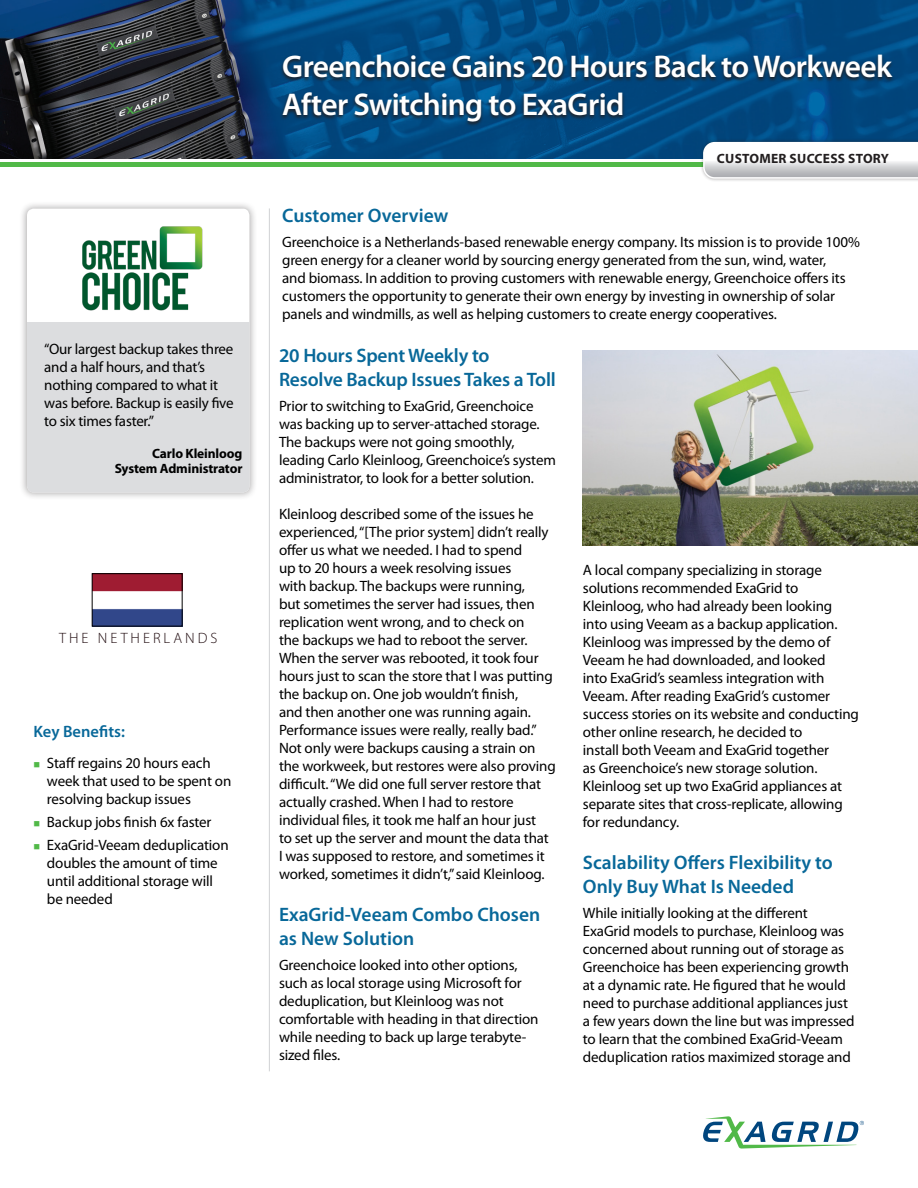
<style>
.page{position:relative;width:918px;height:1188px;background:#fff}
.page>*{position:absolute;margin:0;border:0;box-sizing:border-box;transform-origin:0 0}
.Headline{font:600 31.5px/37.8px "Myriad Pro";letter-spacing:-.02em;color:#fff}
.Blue_Paragraph_heade{font:600 19.5px/24px "Myriad Pro";color:#086899}
.Key_Benefits_headlin{font:600 16.5px "Myriad Pro";color:#086899}
.Blue_Paragraph_heade-2{font:15px/18px "Myriad Pro";letter-spacing:-.01em;color:#000}
.Body_Copy{font:15px/18px "Myriad Pro";letter-spacing:-.01em;color:#000}
.Customer_Quote{font:15px/18px "Myriad Pro";letter-spacing:-.015em;color:#000}
.Key_Benefits_headlin-2{font:300 15px "Myriad Pro";letter-spacing:.2em;color:#1f0a0e}
.Customer_Quote-2{font:700 13.5px "Myriad Pro";letter-spacing:-.01em;color:#000}
.t1{font:700 13.5px "Myriad Pro";letter-spacing:.02em;color:#231f20}
</style>
<div class="page">
<svg style="left:703px;top:1116px;width:161px;height:33px"></svg>
<div style="left:0;top:162px;width:918px;height:5px;background:#51b948"></div>
<img style="left:0;top:0;width:918px;height:159px">
<div style="left:700px;top:139px;width:218px;height:43px;background:#231f20;opacity:.4"></div>
<svg style="left:703px;top:142px;width:215px;height:37px"></svg>
<svg style="left:280px;top:53px;width:615px;height:74px;background:#074372"></svg>
<hr style="left:269px;top:208px;width:1px;height:863px;background:#d1d2d4">
<div style="left:19px;top:201px;width:238px;height:299px;background:#231f20;opacity:.4"></div>
<div style="left:27px;top:209px;width:222px;height:283px;background:#fff;border-radius:7px"></div>
<div style="left:27px;top:322px;width:222px;height:170px;background:#dcdddf"></div>
<img style="left:94px;top:575px;width:86px;height:49px">
<div style="left:92px;top:573px;width:90px;height:53px;border:1px solid #000"></div>
<img style="left:82px;top:226px;width:121px;height:85px">
<img style="left:583px;top:351px;width:335px;height:194px">
<p class="Customer_Quote" style="left:44px;top:340px;width:191px">“Our largest backup takes three and a half hours, and that’s nothing compared to what it was before. Backup is easily five to six times faster.”</p>
<p class="Customer_Quote-2" style="left:152px;top:444px;width:92px">Carlo Kleinloog</p>
<p class="Customer_Quote-2" style="left:115px;top:460px;width:129px">System Administrator</p>
<p class="Key_Benefits_headlin-2" style="left:59px;top:630px;width:160px">THE NETHERLANDS</p>
<p class="Key_Benefits_headlin" style="left:33px;top:721px;width:93px">Key Benefits:</p>
<p class="Blue_Paragraph_heade-2" style="left:47px;top:753px;width:186px">Staff regains 20 hours each week that used to be spent on resolving backup issues</p>
<p class="Blue_Paragraph_heade-2" style="left:47px;top:813px;width:166px">Backup jobs finish 6x faster</p>
<p class="Blue_Paragraph_heade-2" style="left:47px;top:836px;width:183px">ExaGrid-Veeam deduplication doubles the amount of time until additional storage will be needed</p>
<p class="Headline" style="left:282px;top:47px;width:611px">Greenchoice Gains 20 Hours Back to Workweek<br>After Switching to ExaGrid</p>
<p class="t1" style="left:717px;top:150px;width:174px">CUSTOMER SUCCESS STORY</p>
<p class="Blue_Paragraph_heade" style="left:282px;top:203px;width:168px">Customer Overview</p>
<p class="Body_Copy" style="left:282px;top:233px;width:579px">Greenchoice is a Netherlands-based renewable energy company. Its mission is to provide 100% green energy for a cleaner world by sourcing energy generated from the sun, wind, water,<br>and biomass. In addition to proving customers with renewable energy, Greenchoice offers its customers the opportunity to generate their own energy by investing in ownership of solar panels and windmills, as well as helping customers to create energy cooperatives.</p>
<p class="Blue_Paragraph_heade" style="left:279px;top:343px;width:278px">20 Hours Spent Weekly to<br>Resolve Backup Issues Takes a Toll</p>
<p class="Blue_Paragraph_heade-2" style="left:279px;top:397px;width:278px">Prior to switching to ExaGrid, Greenchoice was backing up to server-attached storage.<br>The backups were not going smoothly, leading Carlo Kleinloog, Greenchoice’s system administrator, to look for a better solution.</p>
<p class="Blue_Paragraph_heade-2" style="left:279px;top:505px;width:278px">Kleinloog described some of the issues he experienced, “[The prior system] didn’t really offer us what we needed. I had to spend<br>up to 20 hours a week resolving issues<br>with backup. The backups were running,<br>but sometimes the server had issues, then replication went wrong, and to check on<br>the backups we had to reboot the server.<br>When the server was rebooted, it took four hours just to scan the store that I was putting the backup on. One job wouldn’t finish,<br>and then another one was running again.<br>Performance issues were really, really bad.” Not only were backups causing a strain on the workweek, but restores were also proving difficult. “We did one full server restore that actually crashed. When I had to restore individual files, it took me half an hour just<br>to set up the server and mount the data that I was supposed to restore, and sometimes it worked, sometimes it didn’t,” said Kleinloog.</p>
<p class="Blue_Paragraph_heade" style="left:279px;top:902px;width:263px">ExaGrid-Veeam Combo Chosen as New Solution</p>
<p class="Blue_Paragraph_heade-2" style="left:279px;top:956px;width:261px">Greenchoice looked into other options, such as local storage using Microsoft for deduplication, but Kleinloog was not comfortable with heading in that direction while needing to back up large terabyte&shy;sized files.</p>
<p class="Blue_Paragraph_heade-2" style="left:583px;top:561px;width:278px">A local company specializing in storage solutions recommended ExaGrid to Kleinloog, who had already been looking into using Veeam as a backup application.<br>Kleinloog was impressed by the demo of Veeam he had downloaded, and looked<br>into ExaGrid’s seamless integration with Veeam. After reading ExaGrid’s customer success stories on its website and conducting other online research, he decided to<br>install both Veeam and ExaGrid together<br>as Greenchoice’s new storage solution.<br>Kleinloog set up two ExaGrid appliances at separate sites that cross-replicate, allowing for redundancy.</p>
<p class="Blue_Paragraph_heade" style="left:583px;top:850px;width:252px">Scalability Offers Flexibility to<br>Only Buy What Is Needed</p>
<p class="Blue_Paragraph_heade-2" style="left:583px;top:903px;width:273px">While initially looking at the different ExaGrid models to purchase, Kleinloog was concerned about running out of storage as Greenchoice has been experiencing growth at a dynamic rate. He figured that he would need to purchase additional appliances just a few years down the line but was impressed to learn that the combined ExaGrid-Veeam deduplication ratios maximized storage and</p>
</div>
